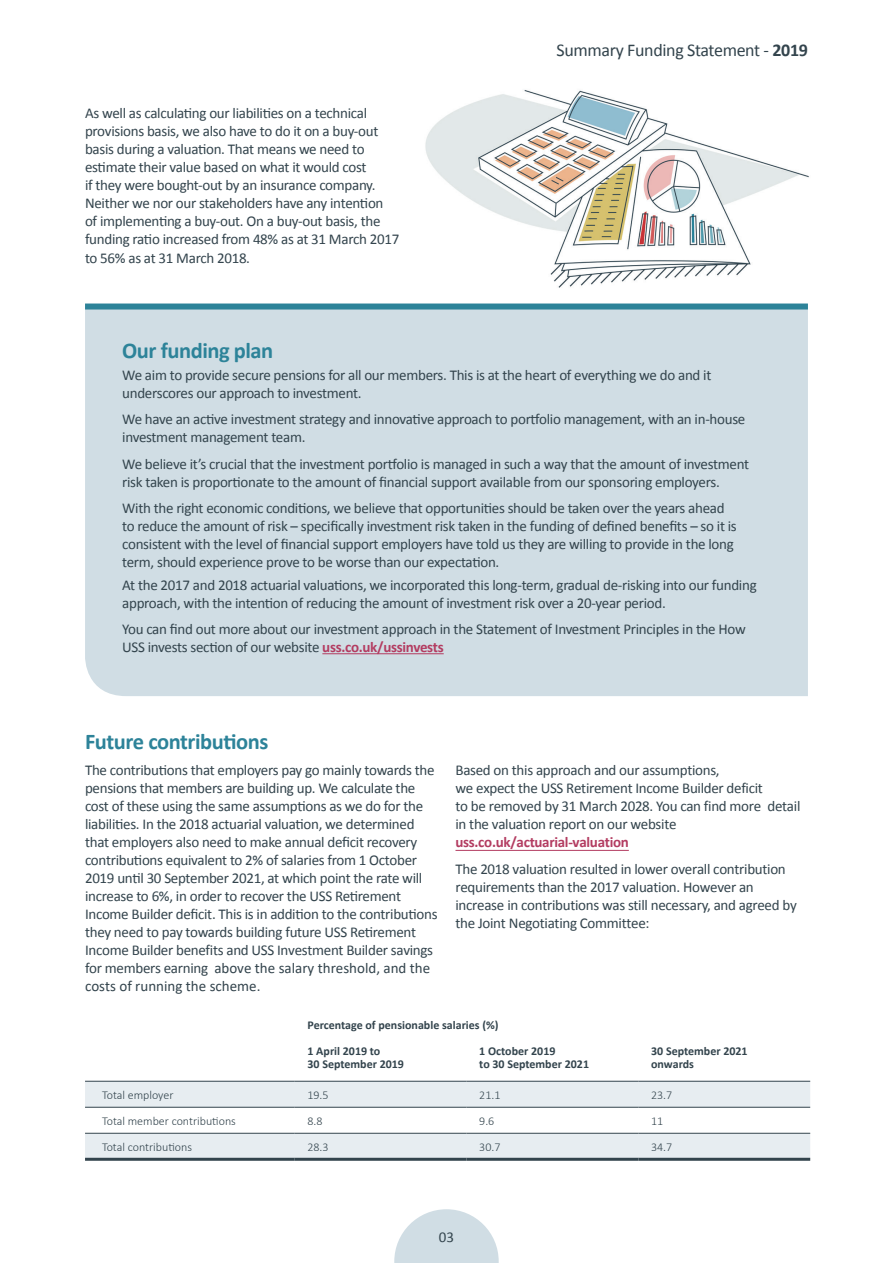
<style>
.page{position:relative;width:893px;height:1263px;background:#fff}
.page>*{position:absolute;margin:0;border:0;box-sizing:border-box;transform-origin:0 0}
.t1{font:700 22.5px "Calibri";letter-spacing:-.02em;color:#2d8399}
.t2{font:18px "Calibri";letter-spacing:-.02em;color:#33444d}
.t3{font:15px/18px "Calibri";letter-spacing:-.02em;color:#33444d}
.t4{font:700 15px "Calibri";letter-spacing:-.02em;color:#b33c61}
.t5{font:700 12px/13.5px "Calibri";color:#33444d}
.t6{font:300 12px "Calibri";color:#33444d}
.s1{font-weight:700}
.s2{font-weight:700;color:#b33c61}
</style>
<div class="page">
<img style="left:425px;top:90px;width:384px;height:198px">
<svg style="left:394px;top:1209px;width:105px;height:54px"></svg>
<div style="left:85px;top:309px;width:723px;height:387px;background:#d0dde4"></div>
<hr style="left:322px;top:653px;width:122px;height:1px;background:#b33c61">
<div style="left:85px;top:303px;width:723px;height:6px;background:#2d8399"></div>
<hr style="left:455px;top:850px;width:174px;height:1px;background:#b33c61">
<div style="left:85px;top:1082px;width:725px;height:76px;background:#e7edf1"></div>
<svg style="left:85px;top:1108px;width:725px;height:25px"></svg>
<hr style="left:85px;top:1158px;width:210px;height:3px;background:#33444d">
<hr style="left:295px;top:1158px;width:172px;height:3px;background:#33444d">
<hr style="left:467px;top:1158px;width:171px;height:3px;background:#33444d">
<hr style="left:638px;top:1158px;width:172px;height:3px;background:#33444d">
<hr style="left:85px;top:1081px;width:210px;height:1px;background:#33444d">
<hr style="left:295px;top:1081px;width:172px;height:1px;background:#33444d">
<hr style="left:467px;top:1081px;width:171px;height:1px;background:#33444d">
<hr style="left:638px;top:1081px;width:172px;height:1px;background:#33444d">
<hr style="left:85px;top:1107px;width:210px;height:1px;background:#33444d">
<hr style="left:295px;top:1107px;width:172px;height:1px;background:#33444d">
<hr style="left:467px;top:1107px;width:171px;height:1px;background:#33444d">
<hr style="left:638px;top:1107px;width:172px;height:1px;background:#33444d">
<hr style="left:85px;top:1133px;width:210px;height:1px;background:#33444d">
<hr style="left:295px;top:1133px;width:172px;height:1px;background:#33444d">
<hr style="left:467px;top:1133px;width:171px;height:1px;background:#33444d">
<hr style="left:638px;top:1133px;width:172px;height:1px;background:#33444d">
<p class="t3" style="left:85px;top:103px;width:316px">As well as calculating our liabilities on a technical provisions basis, we also have to do it on a buy-out basis during a valuation. That means we need to estimate their value based on what it would cost<br>if they were bought-out by an insurance company.<br>Neither we nor our stakeholders have any intention of implementing a buy-out. On a buy-out basis, the funding ratio increased from 48% as at 31 March 2017</p>
<p class="t3" style="left:85px;top:249px;width:167px">to 56% as at 31 March 2018.</p>
<p class="t2" style="left:556px;top:38px;width:253px">Summary Funding Statement - <span class="s1">2019</span></p>
<h1 class="t1" style="left:122px;top:334px;width:153px">Our funding plan</h1>
<p class="t3" style="left:122px;top:365px;width:591px">We aim to provide secure pensions for all our members. This is at the heart of everything we do and it underscores our approach to investment.</p>
<p class="t3" style="left:122px;top:410px;width:625px">We have an active investment strategy and innovative approach to portfolio management, with an in-house investment management team.</p>
<p class="t3" style="left:122px;top:454px;width:628px">We believe it’s crucial that the investment portfolio is managed in such a way that the amount of investment risk taken is proportionate to the amount of financial support available from our sponsoring employers.</p>
<p class="t3" style="left:122px;top:499px;width:616px">With the right economic conditions, we believe that opportunities should be taken over the years ahead to reduce the amount of risk – specifically investment risk taken in the funding of defined benefits – so it is consistent with the level of financial support employers have told us they are willing to provide in the long term, should experience prove to be worse than our expectation.</p>
<p class="t3" style="left:122px;top:575px;width:636px">At the 2017 and 2018 actuarial valuations, we incorporated this long-term, gradual de-risking into our funding approach, with the intention of reducing the amount of investment risk over a 20-year period.</p>
<p class="t3" style="left:122px;top:620px;width:625px">You can find out more about our investment approach in the Statement of Investment Principles in the How<br>USS invests section of our website <span class="s2">uss.co.uk/ussinvests</span></p>
<h1 class="t1" style="left:85px;top:725px;width:185px">Future contributions</h1>
<p class="t3" style="left:85px;top:761px;width:354px">The contributions that employers pay go mainly towards the pensions that members are building up. We calculate the cost of these using the same assumptions as we do for the liabilities. In the 2018 actuarial valuation, we determined that employers also need to make annual deficit recovery contributions equivalent to 2% of salaries from 1 October 2019 until 30 September 2021, at which point the rate will increase to 6%, in order to recover the USS Retirement Income Builder deficit. This is in addition to the contributions they need to pay towards building future USS Retirement Income Builder benefits and USS Investment Builder savings for members earning above the salary threshold, and the costs of running the scheme.</p>
<p class="t3" style="left:455px;top:761px;width:346px">Based on this approach and our assumptions,<br>we expect the USS Retirement Income Builder deficit<br>to be removed by 31 March 2028. You can find more detail in the valuation report on our website</p>
<p class="t4" style="left:455px;top:832px;width:175px">uss.co.uk/actuarial-valuation</p>
<p class="t3" style="left:455px;top:859px;width:343px">The 2018 valuation resulted in lower overall contribution requirements than the 2017 valuation. However an increase in contributions was still necessary, and agreed by the Joint Negotiating Committee:</p>
<p class="t5" style="left:307px;top:1011px;width:193px;line-height:26px">Percentage of pensionable salaries (%)<br>1 April 2019 to</p>
<p class="t5" style="left:307px;top:1057px;width:98px">30 September 2019</p>
<p class="t5" style="left:479px;top:1044px;width:111px">1 October 2019<br>to 30 September 2021</p>
<p class="t5" style="left:651px;top:1044px;width:98px">30 September 2021 onwards</p>
<p class="t6" style="left:102px;top:1087px;width:73px">Total employer</p>
<p class="t6" style="left:307px;top:1087px;width:23px">19.5</p>
<p class="t6" style="left:479px;top:1087px;width:23px">21.1</p>
<p class="t6" style="left:651px;top:1087px;width:23px">23.7</p>
<p class="t6" style="left:102px;top:1113px;width:135px">Total member contributions</p>
<p class="t6" style="left:307px;top:1113px;width:17px">8.8</p>
<p class="t6" style="left:479px;top:1113px;width:17px">9.6</p>
<p class="t6" style="left:651px;top:1113px;width:14px">11</p>
<p class="t6" style="left:102px;top:1139px;width:91px">Total contributions</p>
<p class="t6" style="left:307px;top:1139px;width:23px">28.3</p>
<p class="t6" style="left:479px;top:1139px;width:23px">30.7</p>
<p class="t6" style="left:651px;top:1139px;width:23px">34.7</p>
<p class="t3" style="left:439px;top:1227px;width:17px">03</p>
</div>
